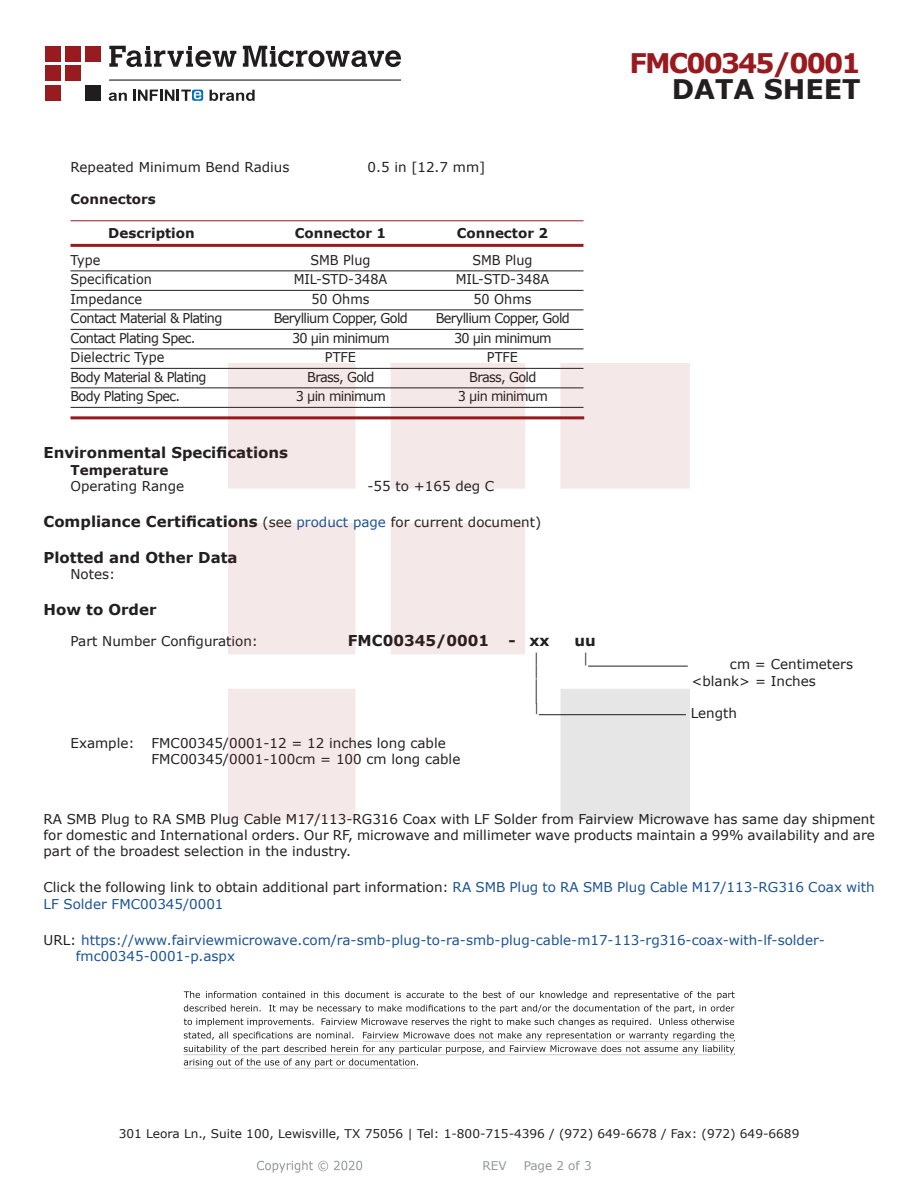
<style>
.page{position:relative;width:918px;height:1188px;background:#fff}
.page>*{position:absolute;margin:0;border:0;box-sizing:border-box;transform-origin:0 0}
.FM{font:700 27px "Verdana";letter-spacing:-.07em;color:#981a1e}
.t1{font:700 27px "Verdana";color:#231f20}
.Specs_Para{font:25.8px "Verdana";color:#231f20;scale:.39 1}
.Head1_for_Compliance{font:700 15px "Verdana";color:#231f20}
.Head1{font:700 15px "Verdana";color:#231f20}
.Specs_Para-2{font:700 15px "Verdana";color:#231f20}
.Web_Description_Para{font:13.5px/16.2px "Verdana";color:#231f20;text-align:justify}
.Table_Body_Connector{font:13.5px "Verdana";letter-spacing:-.05em;color:#231f20;scale:.95 1}
.Specs_Para-3{font:13.5px "Verdana";color:#231f20}
.URL_para{font:13.5px/16.2px "Verdana";color:#1a5392}
.Web_Description_Para-2{font:13.5px/16.2px "Verdana";color:#1a5392}
.Table_Body_Connector-2{font:13.5px "Verdana";color:#231f20;scale:.95 1}
.Table_Header_Connect{font:700 13.5px "Verdana";color:#231f20}
.Head2_after_Head1{font:700 13.5px "Verdana";color:#231f20}
.Head2{font:700 13.5px "Verdana";color:#231f20}
.Specs_Para-4{font:13.5px "Verdana";color:#231f20;scale:.75 1}
.t2{font:12px "Verdana";color:#231f20}
.REV_Info{font:12px "Verdana";color:#939598}
.Specs_Para-5{font:11.25px "Verdana";color:#231f20;scale:.86 1}
.s1{font-weight:400;font-size:13.5px}
.s2{font-weight:400;font-size:13.5px;color:#1a5392}
.s3{color:#231f20}
</style>
<div class="page">
<hr style="left:70px;top:220px;width:514px;height:1px;background:#981a1e">
<hr style="left:70px;top:244px;width:514px;height:3px;background:#981a1e">
<hr style="left:70px;top:271px;width:514px;height:1px;background:#231f20">
<hr style="left:70px;top:290px;width:514px;height:1px;background:#231f20">
<hr style="left:70px;top:310px;width:514px;height:1px;background:#231f20">
<hr style="left:70px;top:329px;width:514px;height:1px;background:#231f20">
<hr style="left:70px;top:349px;width:514px;height:1px;background:#231f20">
<hr style="left:70px;top:368px;width:514px;height:1px;background:#231f20">
<hr style="left:70px;top:388px;width:514px;height:1px;background:#231f20">
<hr style="left:70px;top:407px;width:514px;height:1px;background:#231f20">
<hr style="left:70px;top:416px;width:514px;height:3px;background:#981a1e">
<svg style="left:184px;top:991px;width:551px;height:76px"></svg>
<hr style="left:363px;top:1041px;width:372px;height:1px;background:#231f20">
<hr style="left:183px;top:1054px;width:551px;height:1px;background:#231f20">
<hr style="left:184px;top:1068px;width:233px;height:1px;background:#231f20">
<img style="left:257px;top:1160px;width:106px;height:13px">
<img style="left:228px;top:364px;width:462px;height:456px">
<div style="left:45px;top:46px;width:16px;height:15px;background:#971b1f"></div>
<div style="left:65px;top:66px;width:16px;height:15px;background:#971b1f"></div>
<div style="left:85px;top:85px;width:16px;height:16px;background:#211d1e"></div>
<div style="left:45px;top:85px;width:16px;height:16px;background:#971b1f"></div>
<div style="left:85px;top:46px;width:16px;height:15px;background:#971b1f"></div>
<div style="left:45px;top:66px;width:16px;height:15px;background:#971b1f"></div>
<div style="left:65px;top:46px;width:16px;height:15px;background:#971b1f"></div>
<svg style="left:109px;top:46px;width:292px;height:21px"></svg>
<svg style="left:192px;top:90px;width:11px;height:11px"></svg>
<svg style="left:133px;top:90px;width:68px;height:11px"></svg>
<svg style="left:210px;top:90px;width:45px;height:11px"></svg>
<svg style="left:109px;top:93px;width:18px;height:8px"></svg>
<hr style="left:109px;top:80px;width:292px;height:1px;background:#211d1e">
<p class="Specs_Para-3" style="left:70px;top:158px;width:220px">Repeated Minimum Bend Radius</p>
<p class="Specs_Para-3" style="left:368px;top:158px;width:119px">0.5 in [12.7 mm]</p>
<p class="Head2" style="left:70px;top:189px;width:87px">Connectors</p>
<p class="Table_Header_Connect" style="left:108px;top:223px;width:88px">Description</p>
<p class="Table_Header_Connect" style="left:295px;top:223px;width:93px">Connector 1</p>
<p class="Table_Header_Connect" style="left:457px;top:223px;width:93px">Connector 2</p>
<p class="Table_Body_Connector" style="left:70px;top:251px;width:33px">Type</p>
<p class="Table_Body_Connector" style="left:310px;top:251px;width:65px">SMB Plug</p>
<p class="Table_Body_Connector" style="left:472px;top:251px;width:65px">SMB Plug</p>
<p class="Table_Body_Connector-2" style="left:70px;top:270px;width:87px">Specification</p>
<p class="Table_Body_Connector-2" style="left:294px;top:270px;width:100px">MIL-STD-348A</p>
<p class="Table_Body_Connector-2" style="left:456px;top:270px;width:100px">MIL-STD-348A</p>
<p class="Table_Body_Connector-2" style="left:70px;top:290px;width:77px">Impedance</p>
<p class="Table_Body_Connector" style="left:311px;top:290px;width:63px">50 Ohms</p>
<p class="Table_Body_Connector" style="left:473px;top:290px;width:63px">50 Ohms</p>
<p class="Table_Body_Connector" style="left:70px;top:309px;width:161px">Contact Material &amp; Plating</p>
<p class="Table_Body_Connector" style="left:274px;top:309px;width:143px">Beryllium Copper, Gold</p>
<p class="Table_Body_Connector" style="left:436px;top:309px;width:143px">Beryllium Copper, Gold</p>
<p class="Table_Body_Connector" style="left:70px;top:329px;width:133px">Contact Plating Spec.</p>
<p class="Table_Body_Connector" style="left:292px;top:329px;width:104px">30 µin minimum</p>
<p class="Table_Body_Connector" style="left:454px;top:329px;width:104px">30 µin minimum</p>
<p class="Table_Body_Connector-2" style="left:70px;top:348px;width:100px">Dielectric Type</p>
<p class="Table_Body_Connector" style="left:325px;top:348px;width:34px">PTFE</p>
<p class="Table_Body_Connector" style="left:487px;top:348px;width:34px">PTFE</p>
<p class="Table_Body_Connector" style="left:70px;top:368px;width:145px">Body Material &amp; Plating</p>
<p class="Table_Body_Connector" style="left:307px;top:368px;width:72px">Brass, Gold</p>
<p class="Table_Body_Connector" style="left:469px;top:368px;width:72px">Brass, Gold</p>
<p class="Table_Body_Connector" style="left:70px;top:387px;width:117px">Body Plating Spec.</p>
<p class="Table_Body_Connector" style="left:296px;top:387px;width:96px">3 µin minimum</p>
<p class="Table_Body_Connector" style="left:458px;top:387px;width:96px">3 µin minimum</p>
<p class="FM" style="left:629px;top:44px;width:233px">FMC00345/0001</p>
<p class="t1" style="left:672px;top:70px;width:191px">DATA SHEET</p>
<p class="Head1" style="left:44px;top:442px;width:246px">Environmental Specifications</p>
<p class="Head2_after_Head1" style="left:70px;top:460px;width:100px">Temperature</p>
<p class="Specs_Para-3" style="left:70px;top:477px;width:115px">Operating Range</p>
<p class="Specs_Para-3" style="left:368px;top:477px;width:128px">-55 to +165 deg C</p>
<p class="Head1_for_Compliance" style="left:44px;top:511px;width:499px">Compliance Certifications <span class="s1">(see</span> <span class="s2">product page</span> <span class="s1">for current document)</span></p>
<p class="Head1_for_Compliance" style="left:44px;top:547px;width:196px">Plotted and Other Data</p>
<p class="Specs_Para-3" style="left:70px;top:565px;width:46px">Notes:</p>
<p class="Head1_for_Compliance" style="left:44px;top:599px;width:115px">How to Order</p>
<p class="Specs_Para-3" style="left:70px;top:632px;width:189px">Part Number Configuration:</p>
<p class="Specs_Para-2" style="left:348px;top:630px;width:143px">FMC00345/0001</p>
<p class="Specs_Para-2" style="left:509px;top:630px;width:43px">- xx</p>
<p class="Specs_Para-2" style="left:575px;top:630px;width:23px">uu</p>
<p class="Specs_Para-4" style="left:534px;top:649px;width:8px">|</p>
<p class="Specs_Para-4" style="left:584px;top:649px;width:8px">|</p>
<p class="Specs_Para-3" style="left:730px;top:655px;width:125px">cm = Centimeters</p>
<p class="Specs_Para-4" style="left:534px;top:662px;width:8px">|</p>
<p class="Specs_Para-3" style="left:692px;top:671px;width:126px">&lt;blank&gt; = Inches</p>
<p class="Specs_Para" style="left:534px;top:672px;width:13px">|</p>
<p class="Specs_Para-5" style="left:534px;top:701px;width:7px">|</p>
<p class="Specs_Para-3" style="left:691px;top:704px;width:48px">Length</p>
<p class="Specs_Para-3" style="left:70px;top:734px;width:66px">Example:</p>
<p class="Specs_Para-3" style="left:152px;top:734px;width:296px">FMC00345/0001-12 = 12 inches long cable</p>
<p class="Specs_Para-3" style="left:152px;top:750px;width:310px">FMC00345/0001-100cm = 100 cm long cable</p>
<p class="Web_Description_Para" style="left:44px;top:810px;width:833px">RA SMB Plug to RA SMB Plug Cable M17/113-RG316 Coax with LF Solder from Fairview Microwave has same day shipment for domestic and International orders. Our RF, microwave and millimeter wave products maintain a 99% availability and are part of the broadest selection in the industry.</p>
<p class="Web_Description_Para-2" style="left:44px;top:879px;width:833px"><span class="s3">Click the following link to obtain additional part information:</span> RA SMB Plug to RA SMB Plug Cable M17/113-RG316 Coax with<br>LF Solder FMC00345/0001</p>
<p class="URL_para" style="left:76px;top:932px;width:750px;text-indent:-32px"><span class="s3">URL:</span> https://www.fairviewmicrowave.com/ra-smb-plug-to-ra-smb-plug-cable-m17-113-rg316-coax-with-lf-solder&shy;fmc00345-0001-p.aspx</p>
<p class="t2" style="left:119px;top:1125px;width:682px">301 Leora Ln., Suite 100, Lewisville, TX 75056 | Tel: 1-800-715-4396 / (972) 649-6678 / Fax: (972) 649-6689</p>
<p class="REV_Info" style="left:483px;top:1157px;width:26px">REV</p>
<p class="REV_Info" style="left:524px;top:1157px;width:70px">Page 2 of 3</p>
</div>
